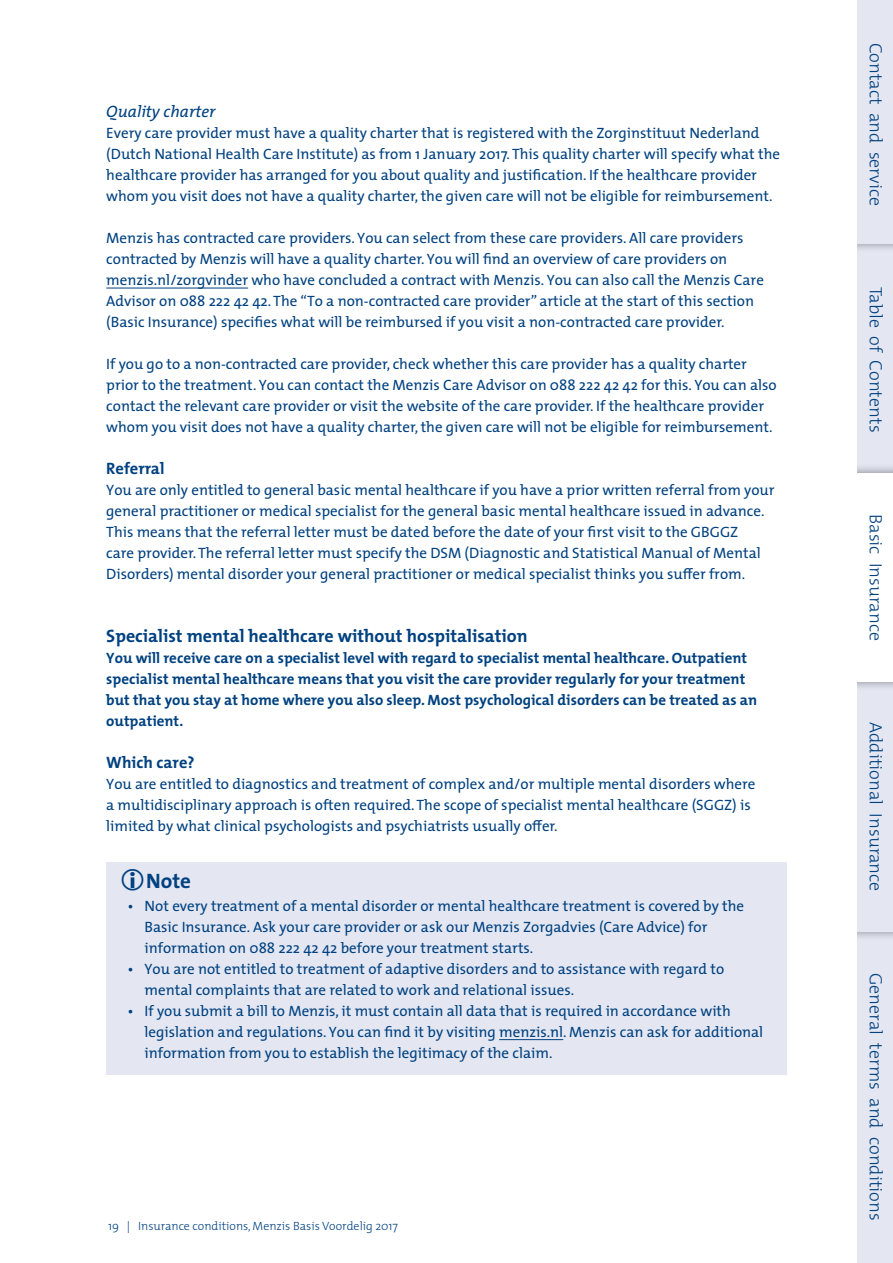
<style>
.page{position:relative;width:893px;height:1263px;background:#fff}
.page>*{position:absolute;margin:0;border:0;box-sizing:border-box;transform-origin:0 0}
.t1{font:700 21px "The Mix";color:#004180}
.t2{font:300 18px "The Mix";color:#004180}
.t3{font:700 18px "The Mix";color:#004180}
.t4{font:700 16.5px "The Mix";color:#004180}
.t5{font:italic 16.5px "The Mix";color:#004180}
.t6{font:15px/21px "The Mix";color:#004180}
.t7{font:700 15px/21px "The Mix";color:#004180}
.t8{font:300 12px "The Mix";color:#004180}
.s1{font-size:16.5px;color:#e4e7f2}
.s2{font-size:16.5px;color:#fff}
</style>
<div class="page">
<hr style="left:106px;top:288px;width:142px;height:1px;background:#004180">
<div style="left:106px;top:862px;width:681px;height:37px;background:#e4e7f2"></div>
<div style="left:106px;top:895px;width:681px;height:74px;background:#e4e7f2"></div>
<div style="left:106px;top:958px;width:681px;height:53px;background:#e4e7f2"></div>
<div style="left:106px;top:1000px;width:681px;height:74px;background:#e4e7f2"></div>
<hr style="left:499px;top:1039px;width:64px;height:1px;background:#004180">
<div style="left:845px;top:932px;width:48px;height:331px;background:#e4e7f2"></div>
<div style="left:835px;top:672px;width:58px;height:269px;background:#000;opacity:.4"></div>
<div style="left:845px;top:681px;width:48px;height:251px;background:#e4e7f2"></div>
<div style="left:845px;top:244px;width:48px;height:228px;background:#e4e7f2"></div>
<div style="left:835px;top:463px;width:58px;height:228px;background:#000;opacity:.4"></div>
<div style="left:845px;top:472px;width:48px;height:209px;background:#fff"></div>
<div style="left:835px;top:0;width:58px;height:253px;background:#000;opacity:.4"></div>
<div style="left:845px;top:0;width:48px;height:244px;background:#e4e7f2"></div>
<div style="left:829px;top:0;width:28px;height:1263px;background:#fff"></div>
<p class="t5" style="left:106px;top:98px;width:111px">Quality charter</p>
<p class="t6" style="left:106px;top:122px;width:675px">Every care provider must have a quality charter that is registered with the Zorginstituut Nederland (Dutch National Health Care Institute) as from 1 January 2017. This quality charter will specify what the healthcare provider has arranged for you about quality and justification. If the healthcare provider whom you visit does not have a quality charter, the given care will not be eligible for reimbursement.</p>
<p class="t6" style="left:106px;top:227px;width:659px">Menzis has contracted care providers. You can select from these care providers. All care providers contracted by Menzis will have a quality charter. You will find an overview of care providers on menzis.nl/zorgvinder who have concluded a contract with Menzis. You can also call the Menzis Care Advisor on 088 222 42 42. The “To a non-contracted care provider” article at the start of this section (Basic Insurance) specifies what will be reimbursed if you visit a non-contracted care provider.</p>
<p class="t6" style="left:106px;top:353px;width:672px">If you go to a non-contracted care provider, check whether this care provider has a quality charter prior to the treatment. You can contact the Menzis Care Advisor on 088 222 42 42 for this. You can also contact the relevant care provider or visit the website of the care provider. If the healthcare provider whom you visit does not have a quality charter, the given care will not be eligible for reimbursement.</p>
<p class="t4" style="left:106px;top:455px;width:60px">Referral</p>
<p class="t6" style="left:106px;top:479px;width:670px">You are only entitled to general basic mental healthcare if you have a prior written referral from your general practitioner or medical specialist for the general basic mental healthcare issued in advance.<br>This means that the referral letter must be dated before the date of your first visit to the GBGGZ<br>care provider. The referral letter must specify the DSM (Diagnostic and Statistical Manual of Mental Disorders) mental disorder your general practitioner or medical specialist thinks you suffer from.</p>
<p class="t3" style="left:106px;top:621px;width:423px">Specialist mental healthcare without hospitalisation</p>
<p class="t7" style="left:106px;top:647px;width:652px">You will receive care on a specialist level with regard to specialist mental healthcare. Outpatient specialist mental healthcare means that you visit the care provider regularly for your treatment but that you stay at home where you also sleep. Most psychological disorders can be treated as an outpatient.</p>
<p class="t4" style="left:106px;top:749px;width:90px">Which care?</p>
<p class="t6" style="left:106px;top:773px;width:651px">You are entitled to diagnostics and treatment of complex and/or multiple mental disorders where a multidisciplinary approach is often required. The scope of specialist mental healthcare (SGGZ) is limited by what clinical psychologists and psychiatrists usually offer.</p>
<h1 class="t1" style="left:146px;top:863px;width:46px">Note</h1>
<p class="t6" style="left:145px;top:894px;width:601px;text-indent:-17px">• Not every treatment of a mental disorder or mental healthcare treatment is covered by the<br>Basic Insurance. Ask your care provider or ask our Menzis Zorgadvies (Care Advice) for information on 088 222 42 42 before your treatment starts.</p>
<p class="t6" style="left:145px;top:957px;width:581px;text-indent:-17px">• You are not entitled to treatment of adaptive disorders and to assistance with regard to mental complaints that are related to work and relational issues.</p>
<p class="t6" style="left:145px;top:999px;width:620px;text-indent:-17px">• If you submit a bill to Menzis, it must contain all data that is required in accordance with legislation and regulations. You can find it by visiting menzis.nl. Menzis can ask for additional information from you to establish the legitimacy of the claim.</p>
<p class="t8" style="left:108px;top:1216px;width:292px">19 | Insurance conditions, Menzis Basis Voordelig 2017</p>
<p class="t2" style="left:891px;top:43px;width:165px;rotate:90deg">Contact<span class="s1">_</span>and<span class="s1">_</span>service</p>
<p class="t2" style="left:891px;top:287px;width:147px;rotate:90deg">Table<span class="s1">_</span>of<span class="s1">_</span>Contents</p>
<p class="t2" style="left:891px;top:514px;width:128px;rotate:90deg">Basic<span class="s2">_</span>Insurance</p>
<p class="t2" style="left:891px;top:722px;width:170px;rotate:90deg">Additional<span class="s1">_</span>Insurance</p>
<p class="t2" style="left:891px;top:973px;width:249px;rotate:90deg">General<span class="s1">_</span>terms<span class="s1">_</span>and<span class="s1">_</span>conditions</p>
</div>
